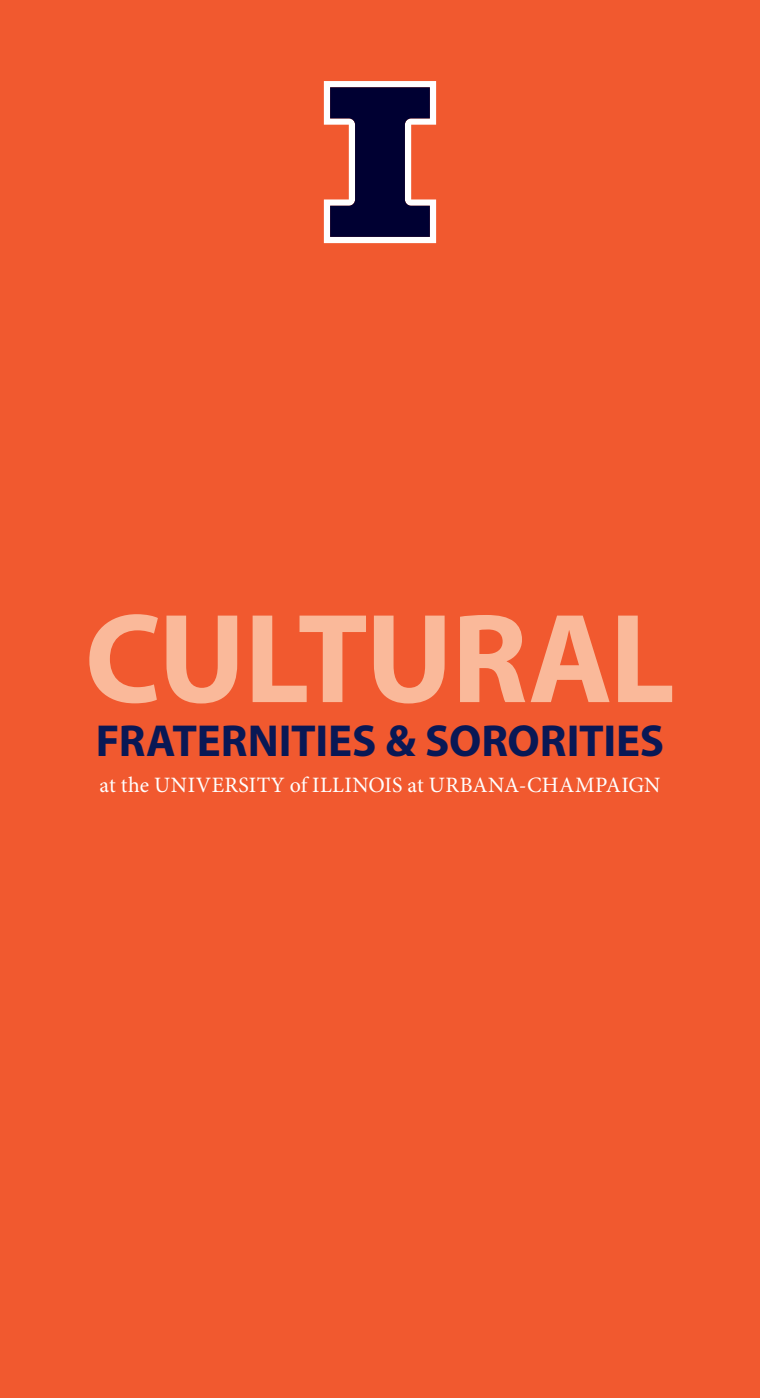
<style>
.page{position:relative;width:760px;height:1398px;background:#fff}
.page>*{position:absolute;margin:0;border:0;box-sizing:border-box;transform-origin:0 0}
.t1{font:700 128.25px "Myriad Pro";letter-spacing:-.02em;color:#fab99a}
.t2{font:700 45px "Myriad Pro";letter-spacing:-.005em;color:#091855}
.t3{font:22.05px "Minion Pro";letter-spacing:.015em;color:#fff}
</style>
<div class="page">
<div style="left:0;top:0;width:759px;height:1397px;background:#f1592f"></div>
<svg style="left:324px;top:81px;width:112px;height:162px"></svg>
<p class="t1" style="left:85px;top:575px;width:591px">CULTURAL</p>
<p class="t2" style="left:96px;top:711px;width:570px">FRATERNITIES &amp; SORORITIES</p>
<p class="t3" style="left:99px;top:770px;width:562px">at the UNIVERSITY of ILLINOIS at URBANA-CHAMPAIGN</p>
</div>
